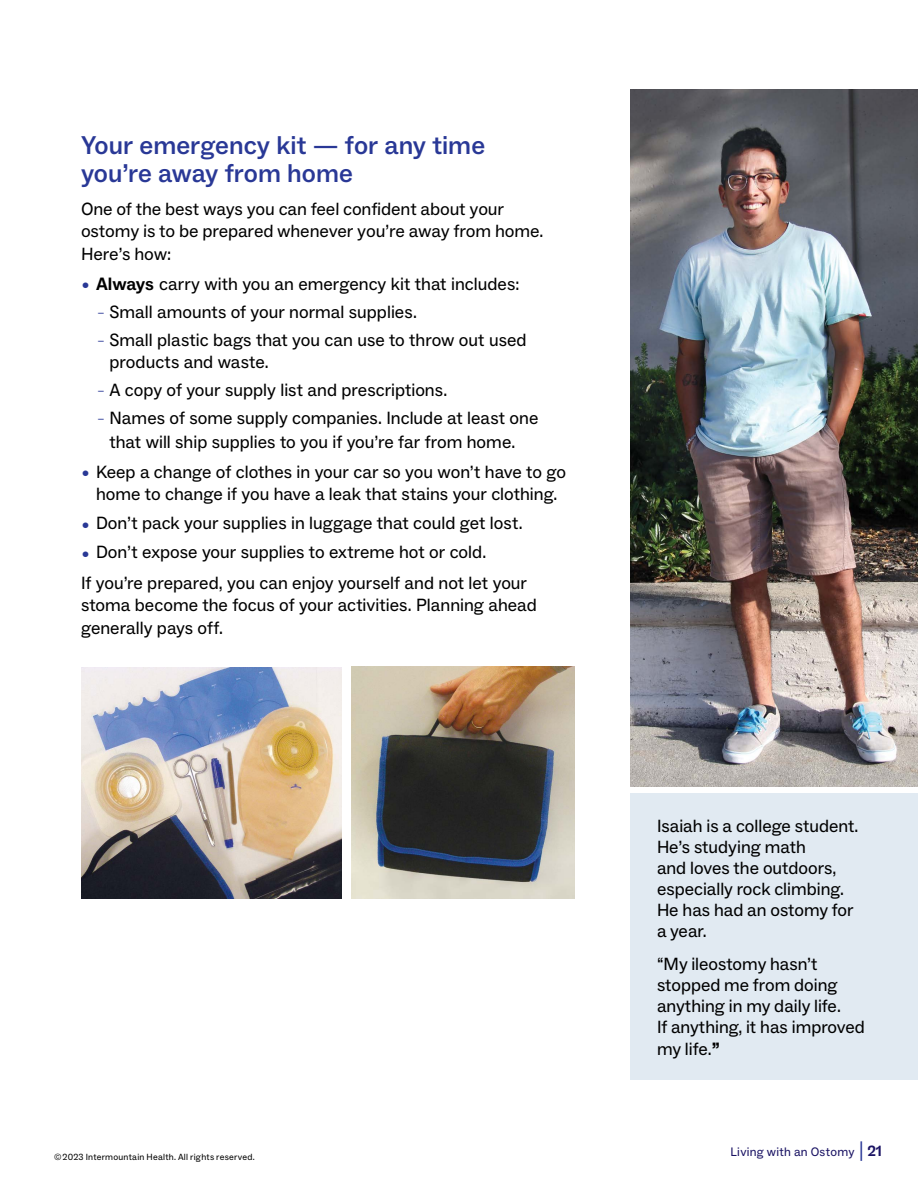
<style>
.page{position:relative;width:918px;height:1188px;background:#fff}
.page>*{position:absolute;margin:0;border:0;box-sizing:border-box;transform-origin:0 0}
.head_2{font:500 25.8px/28.2px "ABC Social";color:#293896}
.Main{font:17.85px/22.5px "ABC Social";color:#000}
.Main_tight_1{font:17.85px/21px "ABC Social";color:#000}
.Opening_paragraph{font:17.85px/22.5px "ABC Social";color:#000}
.t1{font:700 15px "ABC Social";color:#1b1464}
.t2{font:12.3px "ABC Social";letter-spacing:.025em;color:#1b1464}
.t3{font:9px "ABC Social";letter-spacing:.025em;color:#000}
.s1{font-size:13.5px;color:#293896}
.s2{font-weight:700;font-size:18px}
.s3{font-weight:400;font-size:19.5px;color:#293896}
</style>
<div class="page">
<img style="left:352px;top:667px;width:222px;height:231px">
<img style="left:81px;top:667px;width:261px;height:232px">
<div style="left:630px;top:793px;width:288px;height:287px;background:#e1eaf2"></div>
<img style="left:630px;top:89px;width:288px;height:698px">
<p class="head_2" style="left:81px;top:132px;width:406px">Your emergency kit — for any time you’re away from home</p>
<p class="Opening_paragraph" style="left:81px;top:197px;width:464px">One of the best ways you can feel confident about your ostomy is to be prepared whenever you’re away from home.<br>Here’s how:</p>
<p class="Main" style="left:82px;top:273px;width:439px"><span class="s1">•</span> <span class="s2">Always</span> carry with you an emergency kit that includes:</p>
<p class="Main" style="left:98px;top:301px;width:321px"><span class="s1">–</span> Small amounts of your normal supplies.</p>
<p class="Main" style="left:110px;top:329px;width:419px;text-indent:-12px"><span class="s1">–</span> Small plastic bags that you can use to throw out used products and waste.</p>
<p class="Main" style="left:98px;top:379px;width:351px"><span class="s1">–</span> A copy of your supply list and prescriptions.</p>
<p class="Main" style="left:110px;top:406px;width:431px;line-height:24px;text-indent:-12px"><span class="s1">–</span> Names of some supply companies. Include at least one that will ship supplies to you if you’re far from home.</p>
<p class="Main" style="left:82px;top:461px;width:486px;text-align:center"><span class="s1">•</span> Keep a change of clothes in your car so you won’t have to go home to change if you have a leak that stains your clothing.</p>
<p class="Main" style="left:82px;top:512px;width:442px"><span class="s1">•</span> Don’t pack your supplies in luggage that could get lost.</p>
<p class="Main" style="left:82px;top:541px;width:406px"><span class="s1">•</span> Don’t expose your supplies to extreme hot or cold.</p>
<p class="Main" style="left:81px;top:572px;width:457px">If you’re prepared, you can enjoy yourself and not let your stoma become the focus of your activities. Planning ahead generally pays off.</p>
<p class="Main_tight_1" style="left:657px;top:816px;width:203px">Isaiah is a college student.<br>He’s studying math<br>and loves the outdoors, especially rock climbing.<br>He has had an ostomy for a year.</p>
<p class="Main_tight_1" style="left:657px;top:953px;width:209px">“My ileostomy hasn’t stopped me from doing anything in my daily life.<br>If anything, it has improved my life.<span class="s2">”</span></p>
<p class="t1" style="left:859px;top:1142px;width:24px"><span class="s3">|</span> 21</p>
<p class="t3" style="left:54px;top:1152px;width:202px">© 2023 Intermountain Health. All rights reserved.</p>
<p class="t2" style="left:731px;top:1144px;width:125px">Living with an Ostomy</p>
</div>
